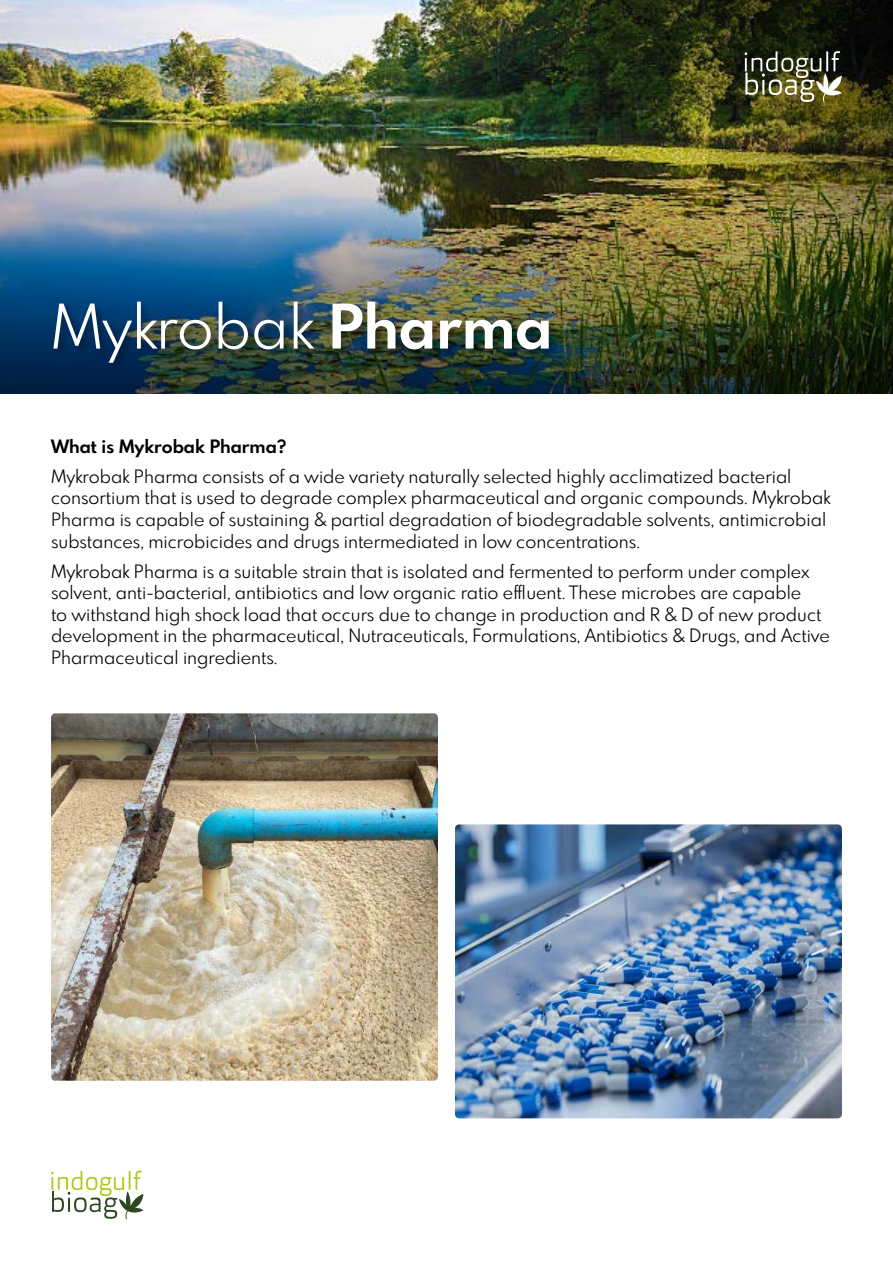
<style>
.page{position:relative;width:893px;height:1263px;background:#fff}
.page>*{position:absolute;margin:0;border:0;box-sizing:border-box;transform-origin:0 0}
.t1{font:60px "Spartan MB";color:#fff}
.t2{font:18px/21.6px "Spartan MB";color:#000}
.t3{font:700 18px "Spartan MB";color:#000}
.s1{font-weight:700}
</style>
<div class="page">
<svg style="left:51px;top:1171px;width:92px;height:48px"></svg>
<img style="left:0;top:0;width:326px;height:150px">
<img style="left:0;top:150px;width:326px;height:244px">
<img style="left:326px;top:0;width:567px;height:394px">
<img style="left:745px;top:51px;width:97px;height:51px">
<div style="left:51px;top:300px;width:509px;height:74px;background:#000;opacity:.4"></div>
<img style="left:51px;top:713px;width:387px;height:368px">
<img style="left:455px;top:824px;width:387px;height:294px">
<h1 class="t1" style="left:51px;top:286px;width:503px">Mykrobak <span class="s1">Pharma</span></h1>
<p class="t3" style="left:51px;top:433px;width:237px">What is Mykrobak Pharma?</p>
<p class="t2" style="left:51px;top:465px;width:781px">Mykrobak Pharma consists of a wide variety naturally selected highly acclimatized bacterial consortium that is used to degrade complex pharmaceutical and organic compounds. Mykrobak Pharma is capable of sustaining &amp; partial degradation of biodegradable solvents, antimicrobial substances, microbicides and drugs intermediated in low concentrations.</p>
<p class="t2" style="left:51px;top:560px;width:781px">Mykrobak Pharma is a suitable strain that is isolated and fermented to perform under complex solvent, anti-bacterial, antibiotics and low organic ratio effluent. These microbes are capable<br>to withstand high shock load that occurs due to change in production and R &amp; D of new product development in the pharmaceutical, Nutraceuticals, Formulations, Antibiotics &amp; Drugs, and Active Pharmaceutical ingredients.</p>
</div>
